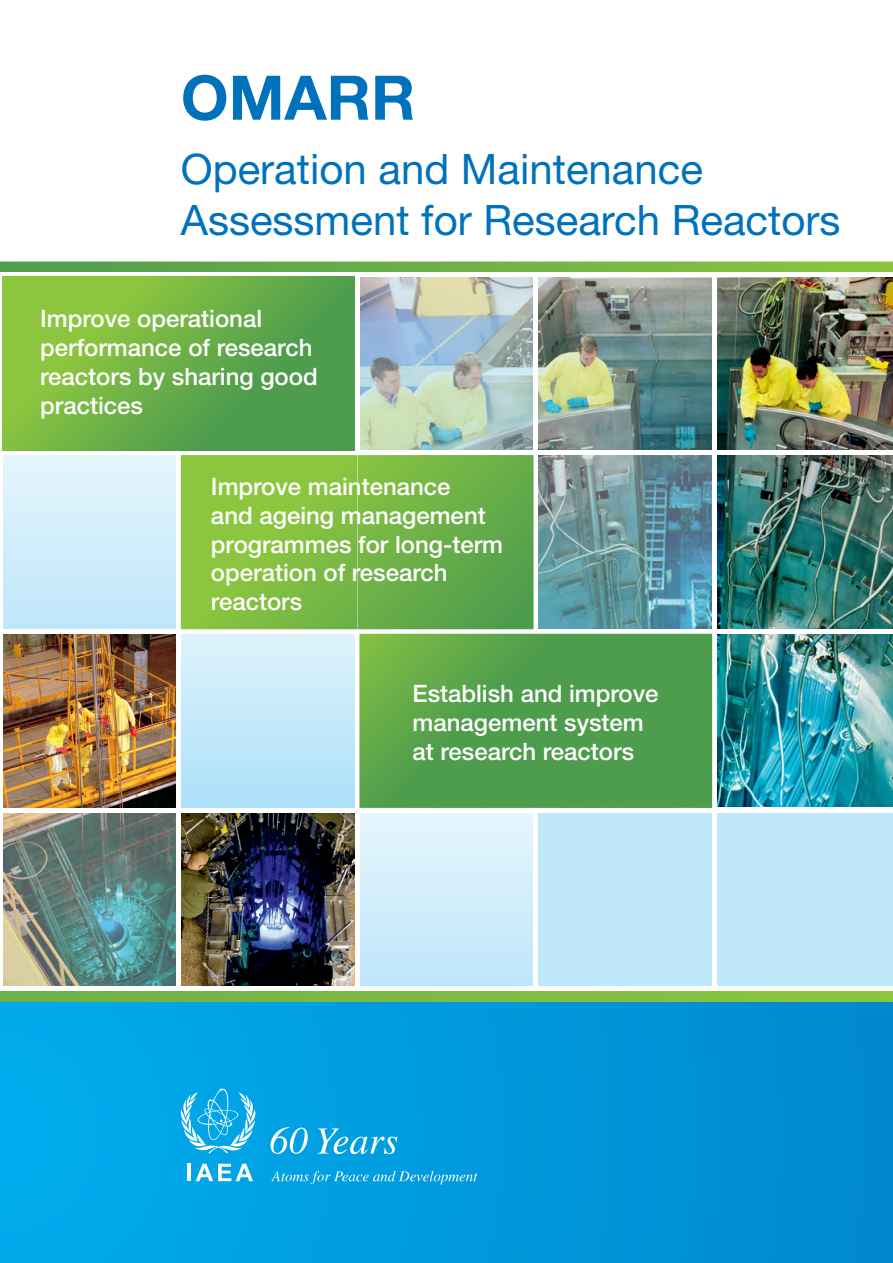
<style>
.page{position:relative;width:893px;height:1263px;background:#fff}
.page>*{position:absolute;margin:0;border:0;box-sizing:border-box;transform-origin:0 0}
.t1{font:700 61.5px "Helvetica Neue";color:#0072bc}
.t2{font:42px/50.4px "Helvetica Neue";color:#0072bc}
.t3{font:500 24px/28.8px "Helvetica Neue";color:#fff}
</style>
<div class="page">
<div style="left:0;top:989px;width:893px;height:274px;background:linear-gradient(to right,#01adec,#0189ce)"></div>
<svg style="left:0;top:991px;width:893px;height:10px;background:#7cbb43"></svg>
<div style="left:0;top:986px;width:893px;height:5px;background:#fff"></div>
<svg style="left:271px;top:1171px;width:207px;height:13px;background:#2baee5"></svg>
<svg style="left:271px;top:1127px;width:37px;height:27px"></svg>
<svg style="left:318px;top:1128px;width:79px;height:26px;background:#3db5e8"></svg>
<svg style="left:181px;top:1089px;width:75px;height:64px;background:#38b8eb"></svg>
<hr style="left:188px;top:1164px;width:3px;height:17px;background:#fff">
<svg style="left:196px;top:1164px;width:57px;height:17px"></svg>
<img style="left:0;top:261px;width:893px;height:725px">
<h1 class="t1" style="left:181px;top:60px;width:236px">OMARR</h1>
<h2 class="t2" style="left:181px;top:144px;width:661px">Operation and Maintenance<br>Assessment for Research Reactors</h2>
<p class="t3" style="left:40px;top:304px;width:279px">Improve operational performance of research reactors by sharing good practices</p>
<p class="t3" style="left:211px;top:472px;width:294px">Improve maintenance<br>and ageing management programmes for long-term operation of research reactors</p>
<p class="t3" style="left:413px;top:679px;width:247px">Establish and improve management system at research reactors</p>
</div>
